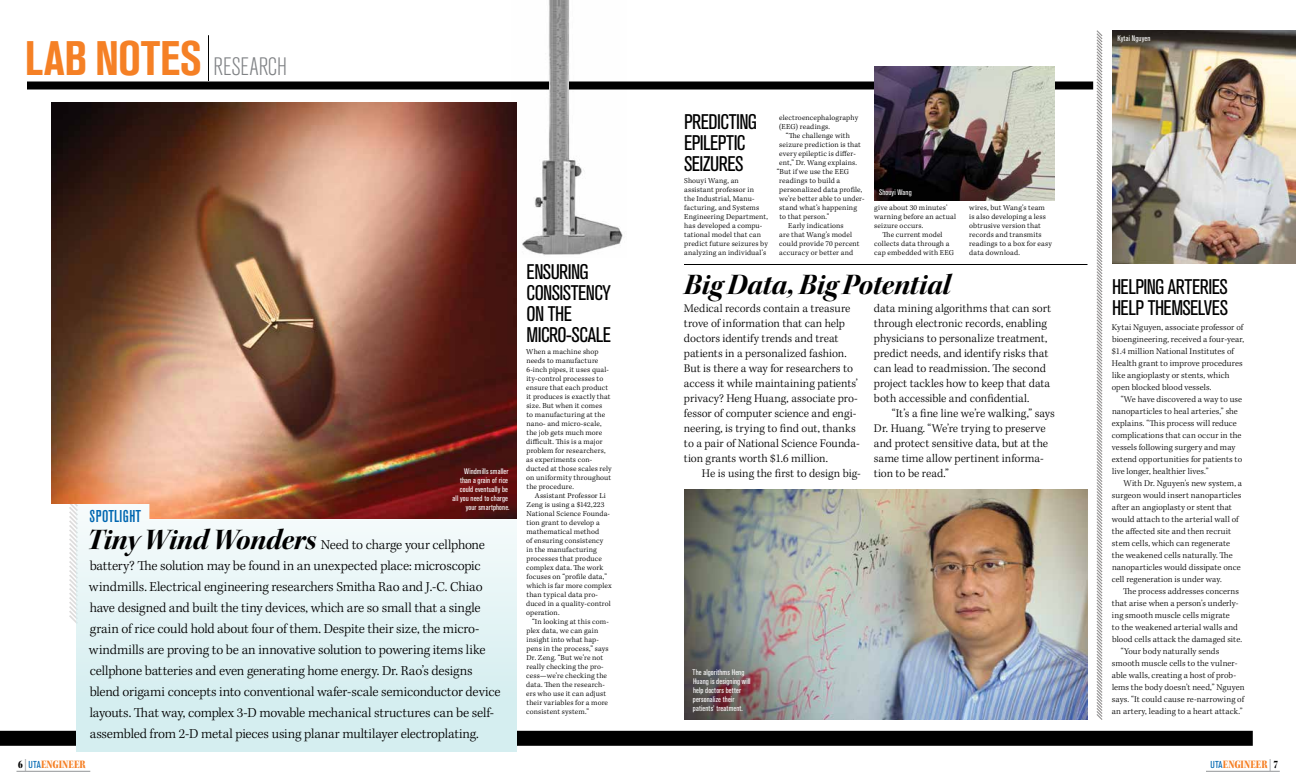
<style>
.page{position:relative;width:1296px;height:783px;background:#fff}
.page>*{position:absolute;margin:0;border:0;box-sizing:border-box;transform-origin:0 0}
.t1{font:700 condensed 48px "Akzidenz Grotesk BE";letter-spacing:-.005em;color:#f58025}
.t2{font:30px "Kepler Std Bold It Disp";letter-spacing:-.01em;color:#000}
.t3{font:300 condensed 25px "Akzidenz Grotesk BE";color:#808285}
.t4{font:condensed 21px/21px "Akzidenz Grotesk BE";letter-spacing:-.03em;color:#000}
.t5{font:500 condensed 17px "Akzidenz Grotesk BE";letter-spacing:.025em;color:#0067b1}
.t6{font:300 14px/21px "Kepler Std";letter-spacing:-.01em;color:#000}
.t7{font:300 12px/15px "Kepler Std";letter-spacing:-.005em;color:#000}
.t8{font:12px "Kepler Std Black Cn Subh";color:#f58025}
.t9{font:300 9px/12px "Kepler Std";letter-spacing:.005em;color:#000}
.t10{font:condensed 8px/9px "Akzidenz Grotesk BE";letter-spacing:.015em;color:#fff;text-align:right}
.t11{font:7.8px/9px "Kepler Std Light Capt";letter-spacing:.02em;color:#000}
.s1{font-family:"Kepler Std Bold It Disp";font-weight:400;font-size:30px}
.s2{font-family:"Kepler Std Black Cn Disp";color:#000}
.s3{font-family:"Kepler Std";font-weight:300;color:#939598}
.s4{font-family:"Akzidenz Grotesk BE";font-stretch:condensed;font-size:10px;color:#0067b1}
</style>
<div class="page">
<hr style="left:16px;top:771px;width:74px;height:1px;background:#939598">
<hr style="left:1206px;top:771px;width:74px;height:1px;background:#939598">
<div style="left:27px;top:82px;width:1066px;height:8px;background:#000"></div>
<svg style="left:69px;top:519px;width:8px;height:107px"></svg>
<svg style="left:1096px;top:30px;width:7px;height:690px"></svg>
<hr style="left:684px;top:264px;width:404px;height:1px;background:#000">
<img style="left:1112px;top:30px;width:184px;height:234px">
<div style="left:0;top:731px;width:1253px;height:15px;background:#000"></div>
<svg style="left:77px;top:519px;width:440px;height:233px"></svg>
<img style="left:51px;top:102px;width:466px;height:417px">
<img style="left:684px;top:489px;width:404px;height:230px">
<hr style="left:208px;top:35px;width:1px;height:46px;background:#000">
<img style="left:874px;top:66px;width:181px;height:135px">
<img style="left:512px;top:0;width:114px;height:258px">
<h1 class="t1" style="left:25px;top:31px;width:178px">LAB NOTES</h1>
<h3 class="t3" style="left:214px;top:53px;width:75px">RESEARCH</h3>
<h3 class="t5" style="left:90px;top:507px;width:53px">SPOTLIGHT</h3>
<p class="t10" style="left:453px;top:467px;width:59px">Windmills smaller than a grain of rice could eventually be<br>all you need to charge your smartphone.</p>
<p class="t6" style="left:87px;top:535px;width:415px"><span class="s1">Tiny Wind Wonders</span> Need to charge your cellphone battery? The solution may be found in an unexpected place: microscopic windmills. Electrical engineering researchers Smitha Rao and J.-C. Chiao have designed and built the tiny devices, which are so small that a single grain of rice could hold about four of them. Despite their size, the micro&shy;windmills are proving to be an innovative solution to powering items like cellphone batteries and even generating home energy. Dr. Rao’s designs blend origami concepts into conventional wafer-scale semiconductor device layouts. That way, complex 3-D movable mechanical structures can be self&shy;assembled from 2-D metal pieces using planar multilayer electroplating.</p>
<h3 class="t4" style="left:527px;top:262px;width:86px">ENSURING<br>CONSISTENCY<br>ON THE<br>MICRO-SCALE</h3>
<p class="t11" style="left:526px;top:347px;width:87px">When a machine shop needs to manufacture<br>6-inch pipes, it uses qual&shy;ity-control processes to ensure that each product it produces is exactly that size. But when it comes<br>to manufacturing at the nano- and micro-scale, the job gets much more difficult. This is a major problem for researchers, as experiments con&shy;ducted at those scales rely on uniformity throughout the procedure.</p>
<p class="t11" style="left:526px;top:491px;width:87px;text-indent:9px">Assistant Professor Li<br>Zeng is using a $142,223<br>National Science Founda&shy;tion grant to develop a mathematical method<br>of ensuring consistency in the manufacturing processes that produce complex data. The work focuses on “profile data,” which is far more complex than typical data pro&shy;duced in a quality-control operation.</p>
<p class="t11" style="left:526px;top:617px;width:84px;text-indent:6px">“In looking at this com&shy;plex data, we can gain insight into what hap&shy;pens in the process,” says<br>Dr. Zeng. “But we’re not really checking the pro&shy;cess—we’re checking the data. Then the research&shy;ers who use it can adjust their variables for a more consistent system.”</p>
<h3 class="t4" style="left:684px;top:112px;width:75px">PREDICTING<br>EPILEPTIC<br>SEIZURES</h3>
<p class="t11" style="left:684px;top:176px;width:85px">Shouyi Wang, an assistant professor in<br>the Industrial, Manu&shy;facturing, and Systems<br>Engineering Department, has developed a compu&shy;tational model that can predict future seizures by analyzing an individual’s</p>
<p class="t11" style="left:779px;top:113px;width:81px">electroencephalography (EEG) readings.</p>
<p class="t11" style="left:786px;top:131px;width:66px">“The challenge with</p>
<p class="t11" style="left:779px;top:140px;width:83px">seizure prediction is that</p>
<p class="t11" style="left:779px;top:149px;width:78px">every epileptic is differ-</p>
<p class="t11" style="left:779px;top:158px;width:79px">ent,” Dr. Wang explains.</p>
<p class="t11" style="left:777px;top:167px;width:74px">“But if we use the EEG</p>
<p class="t11" style="left:779px;top:176px;width:62px">readings to build a</p>
<p class="t11" style="left:779px;top:185px;width:85px">personalized data profile,</p>
<p class="t11" style="left:779px;top:194px;width:87px">we’re better able to under-</p>
<p class="t11" style="left:779px;top:203px;width:79px">stand what’s happening</p>
<p class="t11" style="left:779px;top:212px;width:52px">to that person.”</p>
<p class="t11" style="left:788px;top:221px;width:57px">Early indications</p>
<p class="t11" style="left:779px;top:230px;width:74px">are that Wang’s model</p>
<p class="t11" style="left:779px;top:239px;width:82px">could provide 70 percent</p>
<p class="t11" style="left:779px;top:248px;width:75px">accuracy or better and</p>
<p class="t10" style="left:879px;top:188px;width:34px">Shouyi Wang</p>
<p class="t11" style="left:874px;top:203px;width:75px">give about 30 minutes’</p>
<p class="t11" style="left:874px;top:212px;width:83px">warning before an actual</p>
<p class="t11" style="left:874px;top:221px;width:51px">seizure occurs.</p>
<p class="t11" style="left:883px;top:230px;width:61px">The current model</p>
<p class="t11" style="left:874px;top:239px;width:77px">collects data through a</p>
<p class="t11" style="left:874px;top:248px;width:81px">cap embedded with EEG</p>
<p class="t11" style="left:969px;top:203px;width:84px">wires, but Wang’s team is also developing a less obtrusive version that records and transmits readings to a box for easy data download.</p>
<h2 class="t2" style="left:684px;top:268px;width:268px">Big Data, Big Potential</h2>
<p class="t7" style="left:684px;top:301px;width:177px">Medical records contain a treasure trove of information that can help doctors identify trends and treat patients in a personalized fashion.<br>But is there a way for researchers to access it while maintaining patients’ privacy? Heng Huang, associate pro&shy;fessor of computer science and engi&shy;neering, is trying to find out, thanks to a pair of National Science Founda&shy;tion grants worth $1.6 million.</p>
<h3 class="t7" style="left:702px;top:466px;width:160px">He is using the first to design big-</h3>
<p class="t7" style="left:874px;top:301px;width:179px">data mining algorithms that can sort through electronic records, enabling physicians to personalize treatment, predict needs, and identify risks that can lead to readmission. The second project tackles how to keep that data both accessible and confidential.</p>
<h3 class="t7" style="left:874px;top:406px;width:182px;text-indent:18px">“It’s a fine line we’re walking,” says<br>Dr. Huang. “We’re trying to preserve and protect sensitive data, but at the same time allow pertinent informa&shy;tion to be read.”</h3>
<p class="t10" style="left:692px;top:668px;width:60px;text-align:left">The algorithms Heng<br>Huang is designing will help doctors better personalize their patients’ treatment.</p>
<p class="t10" style="left:1117px;top:34px;width:34px">Kytai Nguyen</p>
<h3 class="t4" style="left:1112px;top:277px;width:117px">HELPING ARTERIES<br>HELP THEMSELVES</h3>
<p class="t9" style="left:1112px;top:322px;width:134px">Kytai Nguyen, associate professor of bioengineering, received a four-year, $1.4 million National Institutes of Health grant to improve procedures like angioplasty or stents, which open blocked blood vessels.</p>
<p class="t9" style="left:1112px;top:394px;width:132px;text-indent:9px">“We have discovered a way to use nanoparticles to heal arteries,” she explains. “This process will reduce complications that can occur in the vessels following surgery and may extend opportunities for patients to live longer, healthier lives.”</p>
<p class="t9" style="left:1112px;top:478px;width:132px;text-indent:12px">With Dr. Nguyen’s new system, a surgeon would insert nanoparticles after an angioplasty or stent that would attach to the arterial wall of the affected site and then recruit stem cells, which can regenerate the weakened cells naturally. The nanoparticles would dissipate once cell regeneration is under way.</p>
<p class="t9" style="left:1123px;top:586px;width:117px">The process addresses concerns</p>
<p class="t9" style="left:1112px;top:598px;width:128px">that arise when a person’s underly-</p>
<p class="t9" style="left:1112px;top:609px;width:119px">ing smooth muscle cells migrate</p>
<p class="t9" style="left:1112px;top:621px;width:127px">to the weakened arterial walls and</p>
<p class="t9" style="left:1112px;top:633px;width:132px">blood cells attack the damaged site.</p>
<p class="t9" style="left:1121px;top:645px;width:100px">“Your body naturally sends</p>
<p class="t9" style="left:1112px;top:657px;width:127px">smooth muscle cells to the vulner-</p>
<p class="t9" style="left:1112px;top:669px;width:126px">able walls, creating a host of prob-</p>
<p class="t9" style="left:1112px;top:681px;width:134px">lems the body doesn’t need,” Nguyen</p>
<p class="t9" style="left:1112px;top:693px;width:134px">says. “It could cause re-narrowing of</p>
<p class="t9" style="left:1112px;top:705px;width:132px">an artery, leading to a heart attack.”</p>
<h3 class="t8" style="left:18px;top:758px;width:69px"><span class="s2">6</span><span class="s3">|</span> <span class="s4">UTA</span>ENGINEER</h3>
<h3 class="t8" style="left:1210px;top:758px;width:69px"><span class="s4">UTA</span>ENGINEER<span class="s3">|</span><span class="s2">7</span></h3>
</div>
